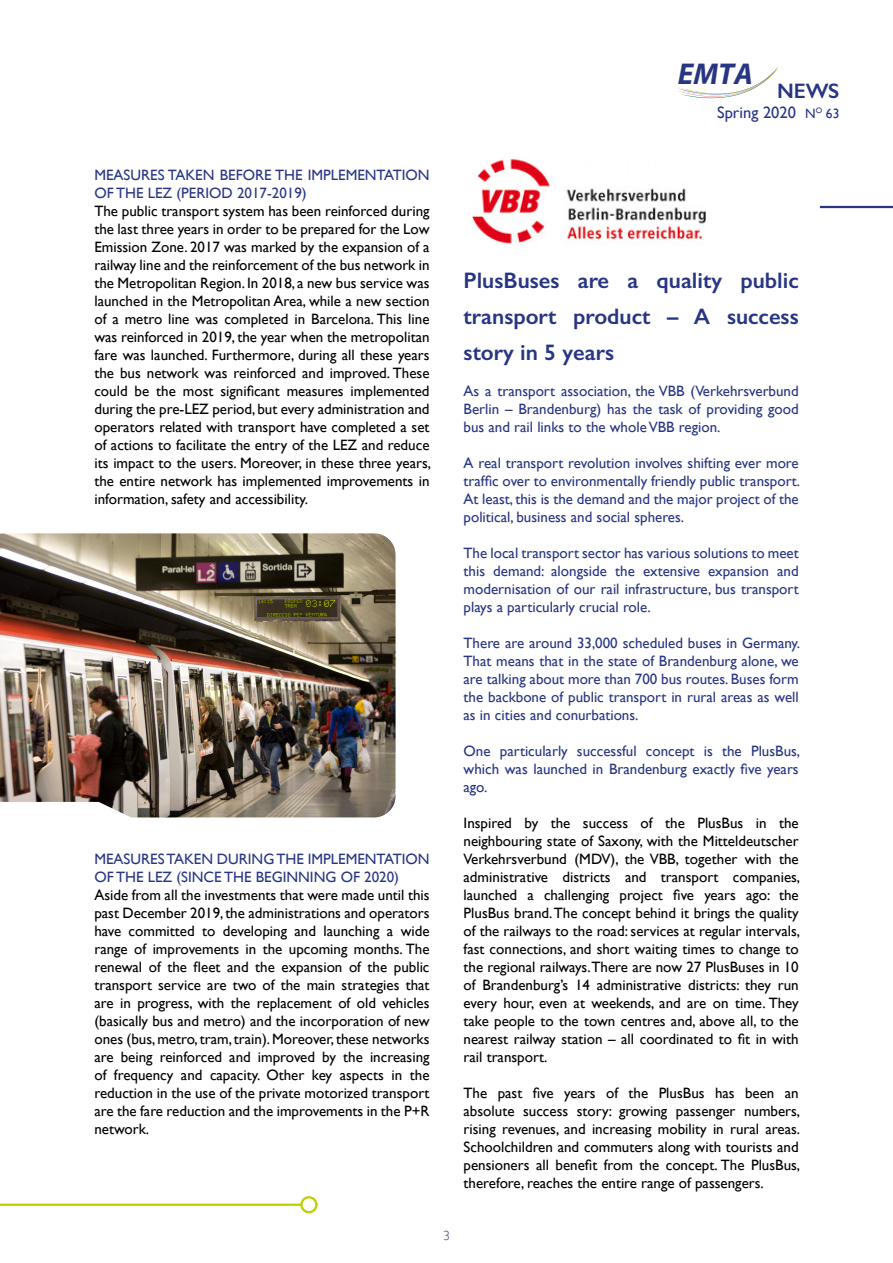
<style>
.page{position:relative;width:893px;height:1263px;background:#fff}
.page>*{position:absolute;margin:0;border:0;box-sizing:border-box;transform-origin:0 0}
.t1{font:italic 700 30.15px "Myriad Pro";color:#283583}
.t2{font:600 22.5px/36px "Gill Sans";color:#283583;text-align:justify}
.t3{font:600 21px "Gill Sans";color:#283583}
.t4{font:16.5px "Gill Sans";color:#283583}
.t5{font:15px/18px "Gill Sans";color:#000;text-align:justify}
.t6{font:15px/18px "Gill Sans";color:#283583;text-align:justify}
.t7{font:300 13.5px "Gill Sans";color:#283583}
.s1{font-size:13.5px}
</style>
<div class="page">
<img style="left:0;top:533px;width:396px;height:284px">
<hr style="left:0;top:1203px;width:317px;height:3px;background:#bccf00">
<svg style="left:301px;top:1197px;width:15px;height:15px"></svg>
<div style="left:300px;top:1196px;width:17px;height:17px;border:2px solid #bccf00;border-radius:50%"></div>
<img style="left:472px;top:158px;width:233px;height:86px">
<svg style="left:0;top:802px;width:139px;height:16px"></svg>
<svg style="left:677px;top:67px;width:101px;height:31px"></svg>
<hr style="left:820px;top:206px;width:73px;height:2px;background:#283583">
<h1 class="t1" style="left:678px;top:54px;width:77px">EMTA</h1>
<h3 class="t3" style="left:777px;top:78px;width:64px">NEWS</h3>
<p class="t4" style="left:717px;top:103px;width:124px">Spring 2020 <span class="s1">N</span><sup>O</sup> <span class="s1">63</span></p>
<p class="t6" style="left:94px;top:166px;width:337px">MEASURES TAKEN BEFORE THE IMPLEMENTATION<br>OF THE LEZ (PERIOD 2017-2019)</p>
<p class="t5" style="left:94px;top:202px;width:338px">The public transport system has been reinforced during the last three years in order to be prepared for the Low Emission Zone. 2017 was marked by the expansion of a railway line and the reinforcement of the bus network in the Metropolitan Region. In 2018, a new bus service was launched in the Metropolitan Area, while a new section of a metro line was completed in Barcelona. This line was reinforced in 2019, the year when the metropolitan fare was launched. Furthermore, during all these years the bus network was reinforced and improved. These could be the most significant measures implemented during the pre-LEZ period, but every administration and operators related with transport have completed a set of actions to facilitate the entry of the LEZ and reduce its impact to the users. Moreover, in these three years, the entire network has implemented improvements in information, safety and accessibility.</p>
<p class="t6" style="left:94px;top:850px;width:337px">MEASURES TAKEN DURING THE IMPLEMENTATION<br>OF THE LEZ (SINCE THE BEGINNING OF 2020)</p>
<p class="t5" style="left:94px;top:886px;width:337px">Aside from all the investments that were made until this past December 2019, the administrations and operators have committed to developing and launching a wide range of improvements in the upcoming months. The renewal of the fleet and the expansion of the public transport service are two of the main strategies that are in progress, with the replacement of old vehicles (basically bus and metro) and the incorporation of new ones (bus, metro, tram, train). Moreover, these networks are being reinforced and improved by the increasing of frequency and capacity. Other key aspects in the reduction in the use of the private motorized transport are the fare reduction and the improvements in the P+R network.</p>
<h2 class="t2" style="left:464px;top:262px;width:337px">PlusBuses are a quality public transport product – A success story in 5 years</h2>
<p class="t6" style="left:464px;top:382px;width:337px">As a transport association, the VBB (Verkehrsverbund Berlin – Brandenburg) has the task of providing good bus and rail links to the whole VBB region.</p>
<p class="t6" style="left:464px;top:454px;width:338px">A real transport revolution involves shifting ever more traffic over to environmentally friendly public transport.<br>At least, this is the demand and the major project of the political, business and social spheres.</p>
<p class="t6" style="left:464px;top:544px;width:337px">The local transport sector has various solutions to meet this demand: alongside the extensive expansion and modernisation of our rail infrastructure, bus transport plays a particularly crucial role.</p>
<p class="t6" style="left:464px;top:634px;width:338px">There are around 33,000 scheduled buses in Germany.<br>That means that in the state of Brandenburg alone, we are talking about more than 700 bus routes. Buses form the backbone of public transport in rural areas as well as in cities and conurbations.</p>
<p class="t6" style="left:464px;top:742px;width:338px">One particularly successful concept is the PlusBus, which was launched in Brandenburg exactly five years ago.</p>
<p class="t5" style="left:464px;top:814px;width:338px">Inspired by the success of the PlusBus in the neighbouring state of Saxony, with the Mitteldeutscher Verkehrsverbund (MDV), the VBB, together with the administrative districts and transport companies, launched a challenging project five years ago: the PlusBus brand. The concept behind it brings the quality of the railways to the road: services at regular intervals, fast connections, and short waiting times to change to the regional railways.There are now 27 PlusBuses in 10 of Brandenburg’s 14 administrative districts: they run every hour, even at weekends, and are on time. They take people to the town centres and, above all, to the nearest railway station – all coordinated to fit in with rail transport.</p>
<p class="t5" style="left:464px;top:1084px;width:338px">The past five years of the PlusBus has been an absolute success story: growing passenger numbers, rising revenues, and increasing mobility in rural areas.<br>Schoolchildren and commuters along with tourists and pensioners all benefit from the concept. The PlusBus, therefore, reaches the entire range of passengers.</p>
<p class="t7" style="left:443px;top:1225px;width:8px">3</p>
</div>
